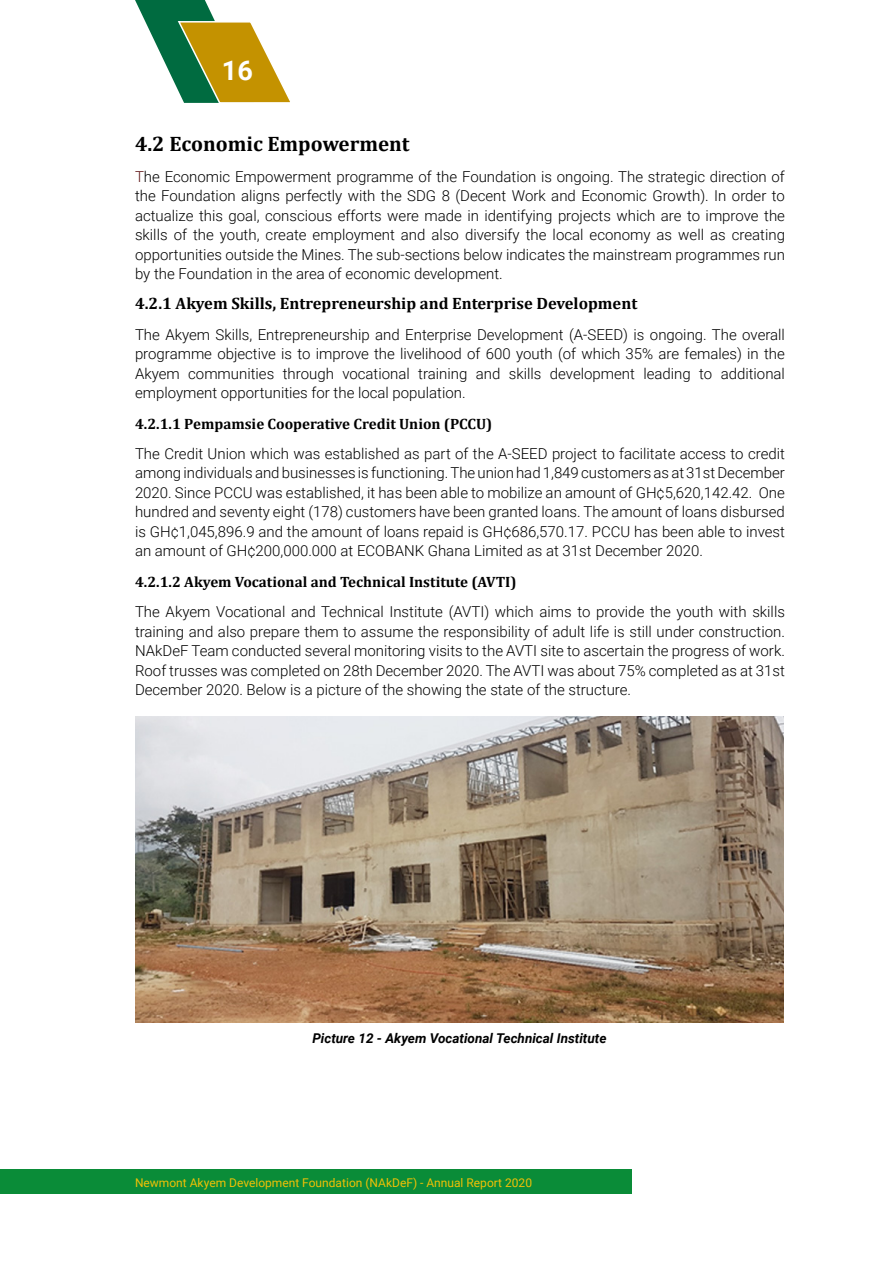
<style>
.page{position:relative;width:893px;height:1263px;background:#fff}
.page>*{position:absolute;margin:0;border:0;box-sizing:border-box;transform-origin:0 0}
.t1{font:700 27px "Roboto";color:#fff}
.t2{font:700 21px "Cambria";color:#000}
.t3{font:700 16.5px "Cambria";color:#000}
.t4{font:300 15px/19.5px "Roboto";color:#000;text-align:justify}
.t5{font:700 15px "Cambria";color:#000}
.t6{font:italic 700 13.5px "Roboto";color:#000}
.t7{font:12px "Roboto";color:#f1c005}
.s1{color:#5d1314}
</style>
<div class="page">
<div style="left:0;top:1170px;width:632px;height:24px;background:#0a8c38"></div>
<svg style="left:135px;top:0;width:155px;height:103px"></svg>
<img style="left:135px;top:717px;width:649px;height:305px">
<h1 class="t1" style="left:222px;top:52px;width:32px">16</h1>
<h2 class="t2" style="left:135px;top:129px;width:276px">4.2 Economic Empowerment</h2>
<p class="t4" style="left:135px;top:166px;width:651px"><span class="s1">T</span>he Economic Empowerment programme of the Foundation is ongoing. The strategic direction of the Foundation aligns perfectly with the SDG 8 (Decent Work and Economic Growth). In order to actualize this goal, conscious efforts were made in identifying projects which are to improve the skills of the youth, create employment and also diversify the local economy as well as creating opportunities outside the Mines. The sub-sections below indicates the mainstream programmes run by the Foundation in the area of economic development.</p>
<p class="t3" style="left:135px;top:292px;width:504px">4.2.1 Akyem Skills, Entrepreneurship and Enterprise Development</p>
<p class="t4" style="left:135px;top:324px;width:651px">The Akyem Skills, Entrepreneurship and Enterprise Development (A-SEED) is ongoing. The overall programme objective is to improve the livelihood of 600 youth (of which 35% are females) in the Akyem communities through vocational training and skills development leading to additional employment opportunities for the local population.</p>
<p class="t5" style="left:135px;top:413px;width:359px">4.2.1.1 Pempamsie Cooperative Credit Union (PCCU)</p>
<p class="t4" style="left:135px;top:443px;width:651px">The Credit Union which was established as part of the A-SEED project to facilitate access to credit among individuals and businesses is functioning. The union had 1,849 customers as at 31st December 2020. Since PCCU was established, it has been able to mobilize an amount of GH¢5,620,142.42. One hundred and seventy eight (178) customers have been granted loans. The amount of loans disbursed is GH¢1,045,896.9 and the amount of loans repaid is GH¢686,570.17. PCCU has been able to invest an amount of GH¢200,000.000 at ECOBANK Ghana Limited as at 31st December 2020.</p>
<p class="t5" style="left:135px;top:571px;width:383px">4.2.1.2 Akyem Vocational and Technical Institute (AVTI)</p>
<p class="t4" style="left:135px;top:601px;width:651px">The Akyem Vocational and Technical Institute (AVTI) which aims to provide the youth with skills training and also prepare them to assume the responsibility of adult life is still under construction.<br>NAkDeF Team conducted several monitoring visits to the AVTI site to ascertain the progress of work.<br>Roof trusses was completed on 28th December 2020. The AVTI was about 75% completed as at 31st December 2020. Below is a picture of the showing the state of the structure.</p>
<p class="t6" style="left:312px;top:1029px;width:296px">Picture 12 - Akyem Vocational Technical Institute</p>
<p class="t7" style="left:135px;top:1174px;width:399px">Newmont Akyem Development Foundation (NAkDeF) - Annual Report 2020</p>
</div>
